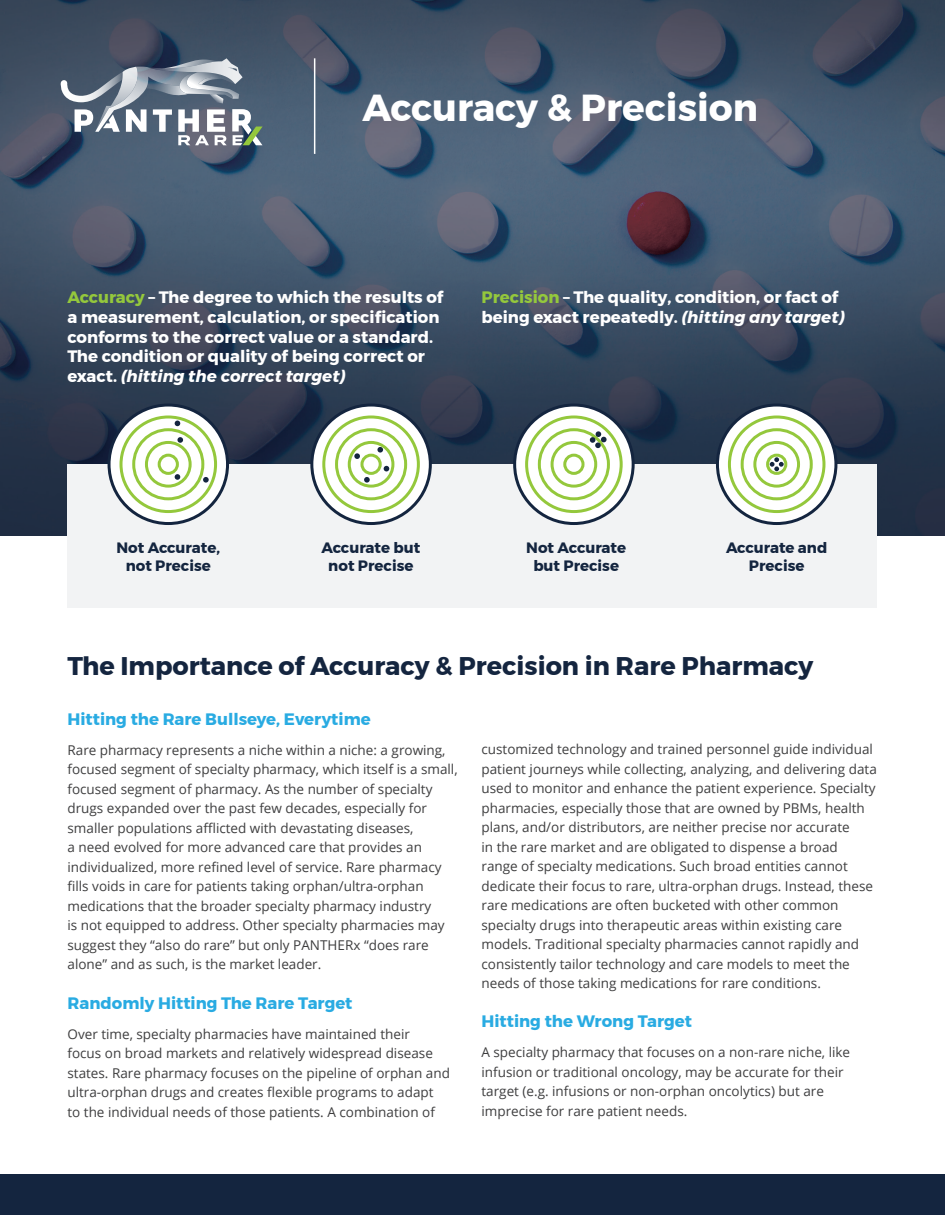
<style>
.page{position:relative;width:945px;height:1215px;background:#fff}
.page>*{position:absolute;margin:0;border:0;box-sizing:border-box;transform-origin:0 0}
.t1{font:700 37.5px "Montserrat";color:#fff}
.t2{font:700 25.5px "Montserrat";color:#14253f}
.t3{font:700 16.5px/19.8px "Montserrat";color:#fff}
.t4{font:700 16.5px "Montserrat";color:#29abe2}
.t5{font:700 15px/18px "Montserrat";color:#14253f;text-align:center}
.t6{font:13.5px/19.5px "Open Sans";color:#3e3e3f}
.s1{color:#94c83c}
.s2{font-style:italic}
</style>
<div class="page">
<img style="left:0;top:0;width:945px;height:536px">
<div style="left:0;top:1174px;width:945px;height:41px;background:#14253f"></div>
<div style="left:68px;top:464px;width:810px;height:144px;background:#f2f3f4"></div>
<svg style="left:60px;top:58px;width:203px;height:87px;background:#7a8694"></svg>
<svg style="left:109px;top:405px;width:119px;height:119px"></svg>
<div style="left:108px;top:404px;width:121px;height:121px;border:3px solid #14253f;border-radius:50%"></div>
<svg style="left:312px;top:405px;width:118px;height:119px"></svg>
<div style="left:310px;top:404px;width:122px;height:121px;border:3px solid #14253f;border-radius:50%"></div>
<svg style="left:515px;top:405px;width:118px;height:119px"></svg>
<div style="left:513px;top:404px;width:122px;height:121px;border:3px solid #14253f;border-radius:50%"></div>
<svg style="left:717px;top:405px;width:119px;height:119px"></svg>
<div style="left:716px;top:404px;width:121px;height:121px;border:3px solid #14253f;border-radius:50%"></div>
<hr style="left:314px;top:58px;width:1px;height:96px;background:#fff">
<svg style="left:118px;top:414px;width:101px;height:101px"></svg>
<svg style="left:321px;top:414px;width:100px;height:101px"></svg>
<svg style="left:524px;top:414px;width:100px;height:101px"></svg>
<svg style="left:726px;top:414px;width:101px;height:101px"></svg>
<p class="t1" style="left:363px;top:78px;width:397px">Accuracy &amp; Precision</p>
<p class="t3" style="left:68px;top:287px;width:377px"><span class="s1">Accuracy</span> – The degree to which the results of a measurement, calculation, or specification conforms to the correct value or a standard.<br>The condition or quality of being correct or exact. <span class="s2">(hitting the correct target)</span></p>
<p class="t3" style="left:482px;top:287px;width:365px"><span class="s1">Precision</span> – The quality, condition, or fact of being exact repeatedly. <span class="s2">(hitting any target)</span></p>
<p class="t5" style="left:117px;top:539px;width:105px">Not Accurate, not Precise</p>
<p class="t5" style="left:322px;top:539px;width:100px">Accurate but not Precise</p>
<p class="t5" style="left:526px;top:539px;width:101px">Not Accurate but Precise</p>
<p class="t5" style="left:726px;top:539px;width:103px">Accurate and<br>Precise</p>
<p class="t2" style="left:68px;top:646px;width:747px">The Importance of Accuracy &amp; Precision in Rare Pharmacy</p>
<p class="t4" style="left:68px;top:706px;width:305px">Hitting the Rare Bullseye, Everytime</p>
<p class="t6" style="left:68px;top:740px;width:392px">Rare pharmacy represents a niche within a niche: a growing, focused segment of specialty pharmacy, which itself is a small, focused segment of pharmacy. As the number of specialty drugs expanded over the past few decades, especially for smaller populations afflicted with devastating diseases,<br>a need evolved for more advanced care that provides an individualized, more refined level of service. Rare pharmacy fills voids in care for patients taking orphan/ultra-orphan medications that the broader specialty pharmacy industry<br>is not equipped to address. Other specialty pharmacies may suggest they “also do rare” but only PANTHERx “does rare alone” and as such, is the market leader.</p>
<p class="t4" style="left:68px;top:990px;width:287px">Randomly Hitting The Rare Target</p>
<p class="t6" style="left:68px;top:1024px;width:384px">Over time, specialty pharmacies have maintained their<br>focus on broad markets and relatively widespread disease states. Rare pharmacy focuses on the pipeline of orphan and ultra-orphan drugs and creates flexible programs to adapt<br>to the individual needs of those patients. A combination of</p>
<p class="t6" style="left:482px;top:739px;width:397px">customized technology and trained personnel guide individual patient journeys while collecting, analyzing, and delivering data used to monitor and enhance the patient experience. Specialty pharmacies, especially those that are owned by PBMs, health plans, and/or distributors, are neither precise nor accurate<br>in the rare market and are obligated to dispense a broad range of specialty medications. Such broad entities cannot dedicate their focus to rare, ultra-orphan drugs. Instead, these rare medications are often bucketed with other common specialty drugs into therapeutic areas within existing care models. Traditional specialty pharmacies cannot rapidly and consistently tailor technology and care models to meet the needs of those taking medications for rare conditions.</p>
<p class="t4" style="left:482px;top:1008px;width:212px">Hitting the Wrong Target</p>
<p class="t6" style="left:482px;top:1042px;width:370px">A specialty pharmacy that focuses on a non-rare niche, like infusion or traditional oncology, may be accurate for their target (e.g. infusions or non-orphan oncolytics) but are imprecise for rare patient needs.</p>
</div>
